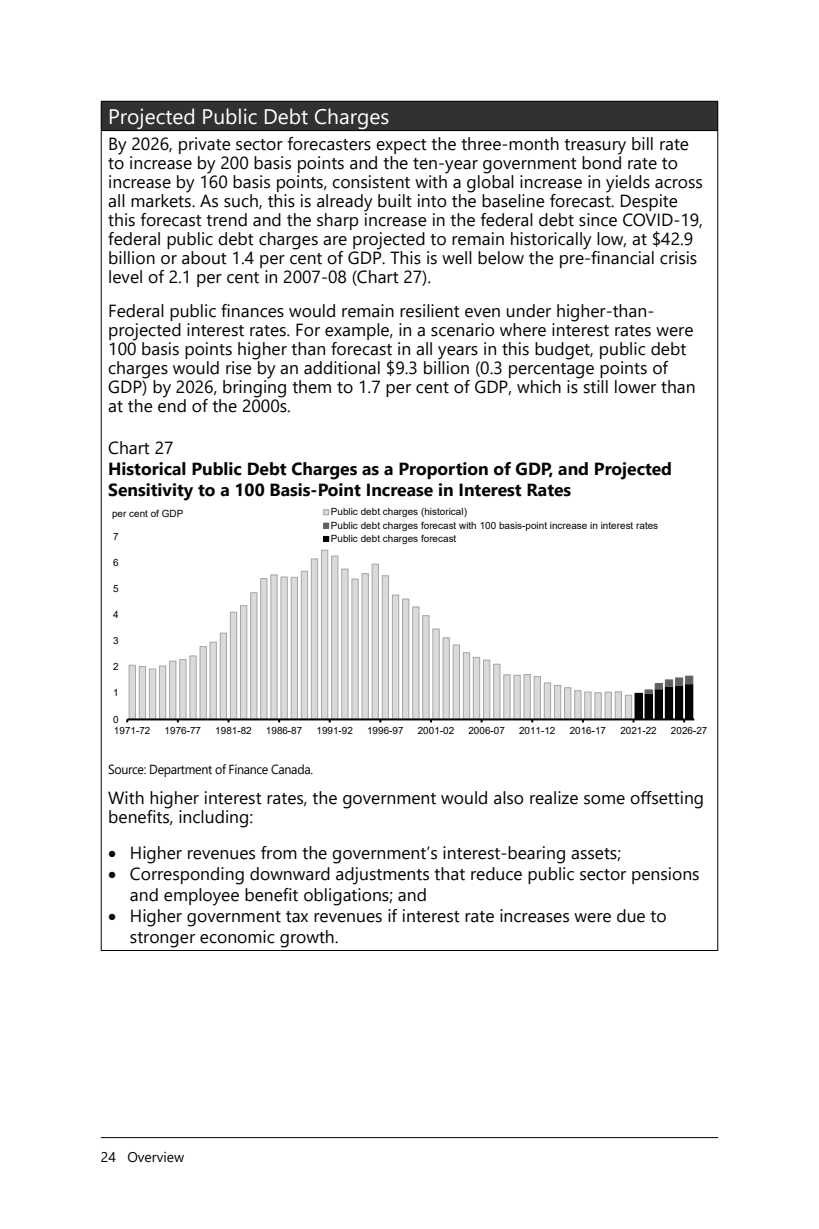
<style>
.page{position:relative;width:819px;height:1229px;background:#fff}
.page>*{position:absolute;margin:0;border:0;box-sizing:border-box;transform-origin:0 0}
.t1{font:21px "Segoe UI";color:#fff}
.t2{font:17.5px/18.9px "Segoe UI";color:#020304}
.t3{font:700 17.5px/21px "Segoe UI";color:#020304}
.t4{font:14px "Segoe UI";color:#020304}
.t5{font:13.12px "Segoe UI";letter-spacing:-.025em;color:#020304;scale:.95 1}
.t6{font:9.97px/13.3px "Arial";color:#020304}
</style>
<div class="page">
<hr style="left:101px;top:1137px;width:617px;height:1px;background:#020304">
<div style="left:101px;top:101px;width:617px;height:30px;background:#323031"></div>
<hr style="left:101px;top:101px;width:617px;height:1px;background:#020304">
<svg style="left:101px;top:102px;width:1px;height:28px"></svg>
<svg style="left:717px;top:102px;width:1px;height:28px"></svg>
<hr style="left:101px;top:130px;width:617px;height:1px;background:#020304">
<hr style="left:101px;top:131px;width:1px;height:819px;background:#020304">
<hr style="left:717px;top:131px;width:1px;height:819px;background:#020304">
<hr style="left:101px;top:950px;width:617px;height:1px;background:#020304">
<svg style="left:129px;top:549px;width:503px;height:169px"></svg>
<div style="left:635px;top:693px;width:7px;height:26px;background:#020304"></div>
<div style="left:645px;top:693px;width:7px;height:26px;background:#020304"></div>
<div style="left:645px;top:693px;width:8px;height:26px;border:1px solid #020304"></div>
<div style="left:655px;top:689px;width:7px;height:30px;background:#020304"></div>
<div style="left:655px;top:689px;width:8px;height:30px;border:1px solid #020304"></div>
<div style="left:665px;top:686px;width:8px;height:33px;background:#020304"></div>
<div style="left:676px;top:685px;width:7px;height:34px;background:#020304"></div>
<div style="left:675px;top:685px;width:8px;height:34px;border:1px solid #020304"></div>
<div style="left:686px;top:684px;width:7px;height:35px;background:#020304"></div>
<div style="left:685px;top:683px;width:8px;height:36px;border:1px solid #020304"></div>
<div style="left:645px;top:689px;width:8px;height:5px;border:1px solid #6a6a6a"></div>
<div style="left:655px;top:683px;width:7px;height:6px;background:#5f6060"></div>
<div style="left:655px;top:683px;width:8px;height:6px;border:1px solid #6a6a6a"></div>
<div style="left:665px;top:680px;width:8px;height:6px;background:#5f6060"></div>
<div style="left:665px;top:679px;width:8px;height:7px;border:1px solid #6a6a6a"></div>
<div style="left:676px;top:678px;width:7px;height:7px;background:#5f6060"></div>
<div style="left:675px;top:677px;width:8px;height:8px;border:1px solid #6a6a6a"></div>
<div style="left:686px;top:676px;width:7px;height:8px;background:#5f6060"></div>
<div style="left:685px;top:676px;width:8px;height:8px;border:1px solid #6a6a6a"></div>
<hr style="left:127px;top:718px;width:567px;height:2px;background:#020304">
<svg style="left:323px;top:509px;width:6px;height:6px"></svg>
<svg style="left:323px;top:523px;width:6px;height:5px"></svg>
<svg style="left:323px;top:536px;width:6px;height:5px"></svg>
<p class="t1" style="left:108px;top:96px;width:283px">Projected Public Debt Charges</p>
<p class="t2" style="left:108px;top:133px;width:596px">By 2026, private sector forecasters expect the three-month treasury bill rate to increase by 200 basis points and the ten-year government bond rate to increase by 160 basis points, consistent with a global increase in yields across all markets. As such, this is already built into the baseline forecast. Despite this forecast trend and the sharp increase in the federal debt since COVID-19, federal public debt charges are projected to remain historically low, at $42.9 billion or about 1.4 per cent of GDP. This is well below the pre-financial crisis level of 2.1 per cent in 2007-08 (Chart 27).</p>
<p class="t2" style="left:108px;top:300px;width:589px">Federal public finances would remain resilient even under higher-than&shy;projected interest rates. For example, in a scenario where interest rates were 100 basis points higher than forecast in all years in this budget, public debt charges would rise by an additional $9.3 billion (0.3 percentage points of GDP) by 2026, bringing them to 1.7 per cent of GDP, which is still lower than at the end of the 2000s.</p>
<p class="t2" style="left:108px;top:437px;width:67px">Chart 27</p>
<p class="t3" style="left:108px;top:457px;width:565px">Historical Public Debt Charges as a Proportion of GDP, and Projected<br>Sensitivity to a 100 Basis-Point Increase in Interest Rates</p>
<p class="t6" style="left:112px;top:507px;width:73px">per cent of GDP</p>
<p class="t6" style="left:331px;top:505px;width:329px">Public debt charges (historical)<br>Public debt charges forecast with 100 basis-point increase in interest rates<br>Public debt charges forecast</p>
<p class="t6" style="left:113px;top:529px;width:7px">7</p>
<p class="t6" style="left:113px;top:555px;width:7px">6</p>
<p class="t6" style="left:113px;top:581px;width:7px">5</p>
<p class="t6" style="left:113px;top:608px;width:7px">4</p>
<p class="t6" style="left:113px;top:634px;width:7px">3</p>
<p class="t6" style="left:113px;top:660px;width:7px">2</p>
<p class="t6" style="left:113px;top:686px;width:7px">1</p>
<p class="t6" style="left:113px;top:712px;width:7px">0</p>
<p class="t6" style="left:114px;top:724px;width:38px">1971-72</p>
<p class="t6" style="left:165px;top:724px;width:38px">1976-77</p>
<p class="t6" style="left:215px;top:724px;width:38px">1981-82</p>
<p class="t6" style="left:266px;top:724px;width:38px">1986-87</p>
<p class="t6" style="left:317px;top:724px;width:38px">1991-92</p>
<p class="t6" style="left:367px;top:724px;width:38px">1996-97</p>
<p class="t6" style="left:418px;top:724px;width:38px">2001-02</p>
<p class="t6" style="left:468px;top:724px;width:38px">2006-07</p>
<p class="t6" style="left:519px;top:724px;width:38px">2011-12</p>
<p class="t6" style="left:570px;top:724px;width:38px">2016-17</p>
<p class="t6" style="left:620px;top:724px;width:38px">2021-22</p>
<p class="t6" style="left:671px;top:724px;width:38px">2026-27</p>
<p class="t5" style="left:108px;top:757px;width:217px">Source: Department of Finance Canada.</p>
<p class="t2" style="left:108px;top:786px;width:597px">With higher interest rates, the government would also realize some offsetting benefits, including:</p>
<p class="t2" style="left:108px;top:842px;width:514px">• Higher revenues from the government’s interest-bearing assets;</p>
<p class="t2" style="left:130px;top:862px;width:571px;line-height:21px;text-indent:-22px">• Corresponding downward adjustments that reduce public sector pensions and employee benefit obligations; and</p>
<p class="t2" style="left:130px;top:904px;width:538px;line-height:21px;text-indent:-22px">• Higher government tax revenues if interest rate increases were due to stronger economic growth.</p>
<p class="t4" style="left:101px;top:1143px;width:85px">24 Overview</p>
</div>
